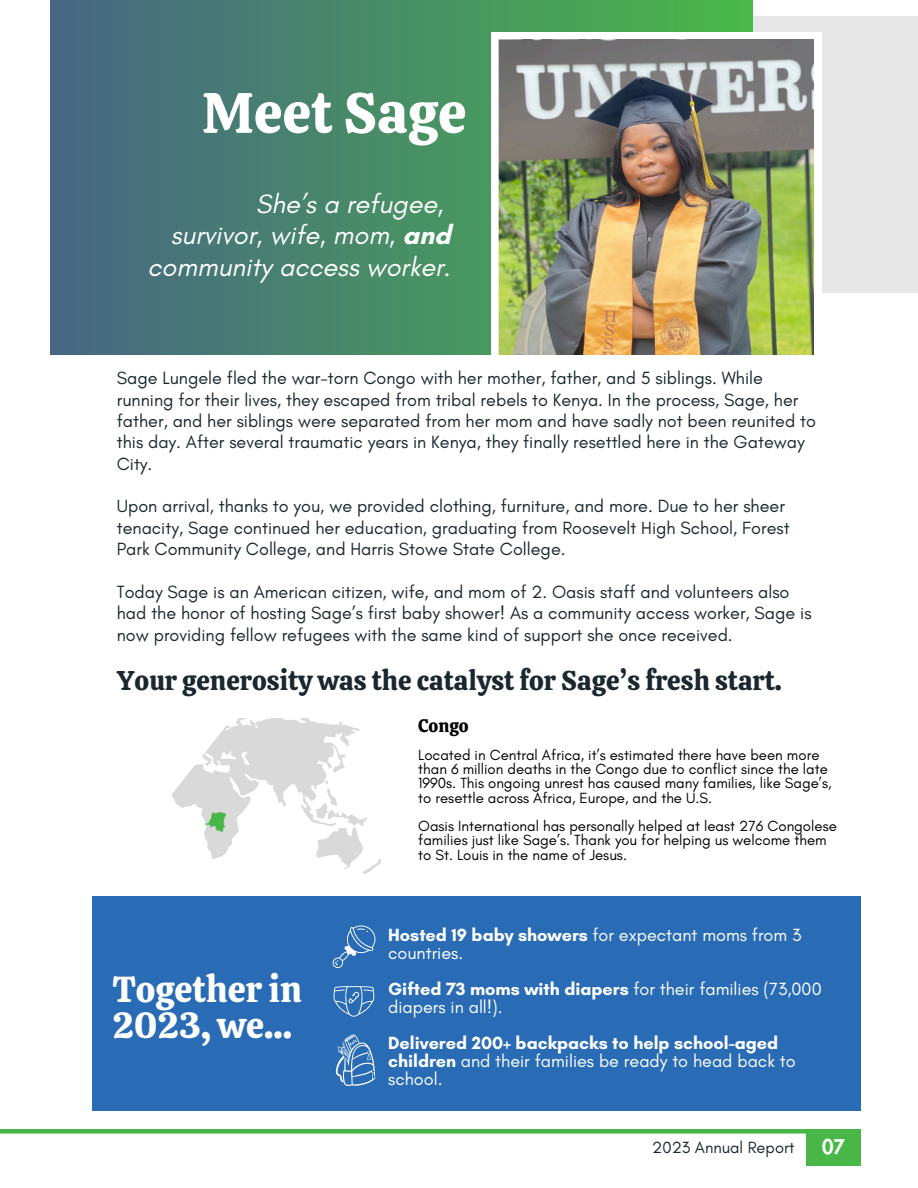
<style>
.page{position:relative;width:918px;height:1188px;background:#fff}
.page>*{position:absolute;margin:0;border:0;box-sizing:border-box;transform-origin:0 0}
.t1{font:57px "Calistoga";color:#fff}
.t2{font:36px/36px "Calistoga";color:#fff}
.t3{font:italic 27px/31.5px "Glacial Indifference";color:#fff;text-align:right}
.t4{font:27px "Calistoga";color:#1b272f}
.t5{font:800 19.8px "Futura LT Pro";color:#fff}
.t6{font:18px/21.3px "Glacial Indifference";color:#1b272f}
.t7{font:18px/18px "Glacial Indifference";color:#fff}
.t8{font:700 18px/18px "Glacial Indifference";color:#fff}
.t9{font:18px "Calistoga";color:#000}
.t10{font:16.5px "Glacial Indifference";color:#1b272f}
.t11{font:15px/14.2px "Glacial Indifference";color:#000}
.s1{font-weight:700;font-style:normal}
.s2{font-weight:700}
.s3{font-weight:400}
</style>
<div class="page">
<div style="left:656px;top:16px;width:262px;height:276px;background:#e7e7e7"></div>
<div style="left:50px;top:0;width:702px;height:355px;background:linear-gradient(to right,#476684,#49b848)"></div>
<div style="left:491px;top:32px;width:331px;height:344px;background:#fff"></div>
<img style="left:499px;top:39px;width:315px;height:316px">
<svg style="left:206px;top:718px;width:175px;height:156px"></svg>
<svg style="left:171px;top:718px;width:74px;height:121px"></svg>
<img style="left:205px;top:813px;width:21px;height:19px">
<div style="left:92px;top:897px;width:769px;height:214px;background:#296cb5"></div>
<svg style="left:332px;top:925px;width:43px;height:43px"></svg>
<svg style="left:333px;top:986px;width:42px;height:30px"></svg>
<svg style="left:336px;top:1034px;width:39px;height:52px"></svg>
<div style="left:0;top:1129px;width:850px;height:5px;background:#49b748"></div>
<div style="left:806px;top:1129px;width:55px;height:36px;background:#49b748"></div>
<h4 class="t1" style="left:202px;top:76px;width:266px">Meet Sage</h4>
<p class="t3" style="left:148px;top:188px;width:305px">She’s a refugee,<br>survivor, wife, mom, <span class="s1">and </span>community access worker.</p>
<h4 class="t6" style="left:117px;top:367px;width:701px">Sage Lungele fled the war-torn Congo with her mother, father, and 5 siblings. While running for their lives, they escaped from tribal rebels to Kenya. In the process, Sage, her father, and her siblings were separated from her mom and have sadly not been reunited to this day. After several traumatic years in Kenya, they finally resettled here in the Gateway City.</h4>
<h4 class="t6" style="left:117px;top:495px;width:674px">Upon arrival, thanks to you, we provided clothing, furniture, and more. Due to her sheer tenacity, Sage continued her education, graduating from Roosevelt High School, Forest<br>Park Community College, and Harris Stowe State College.</h4>
<h4 class="t6" style="left:117px;top:581px;width:696px">Today Sage is an American citizen, wife, and mom of 2. Oasis staff and volunteers also had the honor of hosting Sage’s first baby shower! As a community access worker, Sage is now providing fellow refugees with the same kind of support she once received.</h4>
<h3 class="t4" style="left:117px;top:663px;width:667px">Your generosity was the catalyst for Sage’s fresh start.</h3>
<p class="t2" style="left:113px;top:971px;width:191px">Together in<br>2023, we...</p>
<p class="t9" style="left:418px;top:714px;width:52px">Congo</p>
<h2 class="t11" style="left:418px;top:747px;width:415px">Located in Central Africa, it’s estimated there have been more than 6 million deaths in the Congo due to conflict since the late 1990s. This ongoing unrest has caused many families, like Sage’s, to resettle across Africa, Europe, and the U.S.</h2>
<p class="t11" style="left:418px;top:819px;width:420px">Oasis International has personally helped at least 276 Congolese families just like Sage’s. Thank you for helping us welcome them to St. Louis in the name of Jesus.</p>
<p class="t7" style="left:388px;top:926px;width:415px"><span class="s2">Hosted 19 baby showers</span> for expectant moms from 3 countries.</p>
<p class="t7" style="left:388px;top:980px;width:435px"><span class="s2">Gifted 73 moms with diapers</span> for their families (73,000 diapers in all!).</p>
<p class="t8" style="left:388px;top:1034px;width:409px">Delivered 200+ backpacks to help school-aged children <span class="s3">and their families be ready to head back to school.</span></p>
<p class="t10" style="left:652px;top:1137px;width:144px">2023 Annual Report</p>
<p class="t5" style="left:822px;top:1137px;width:24px">07</p>
</div>
